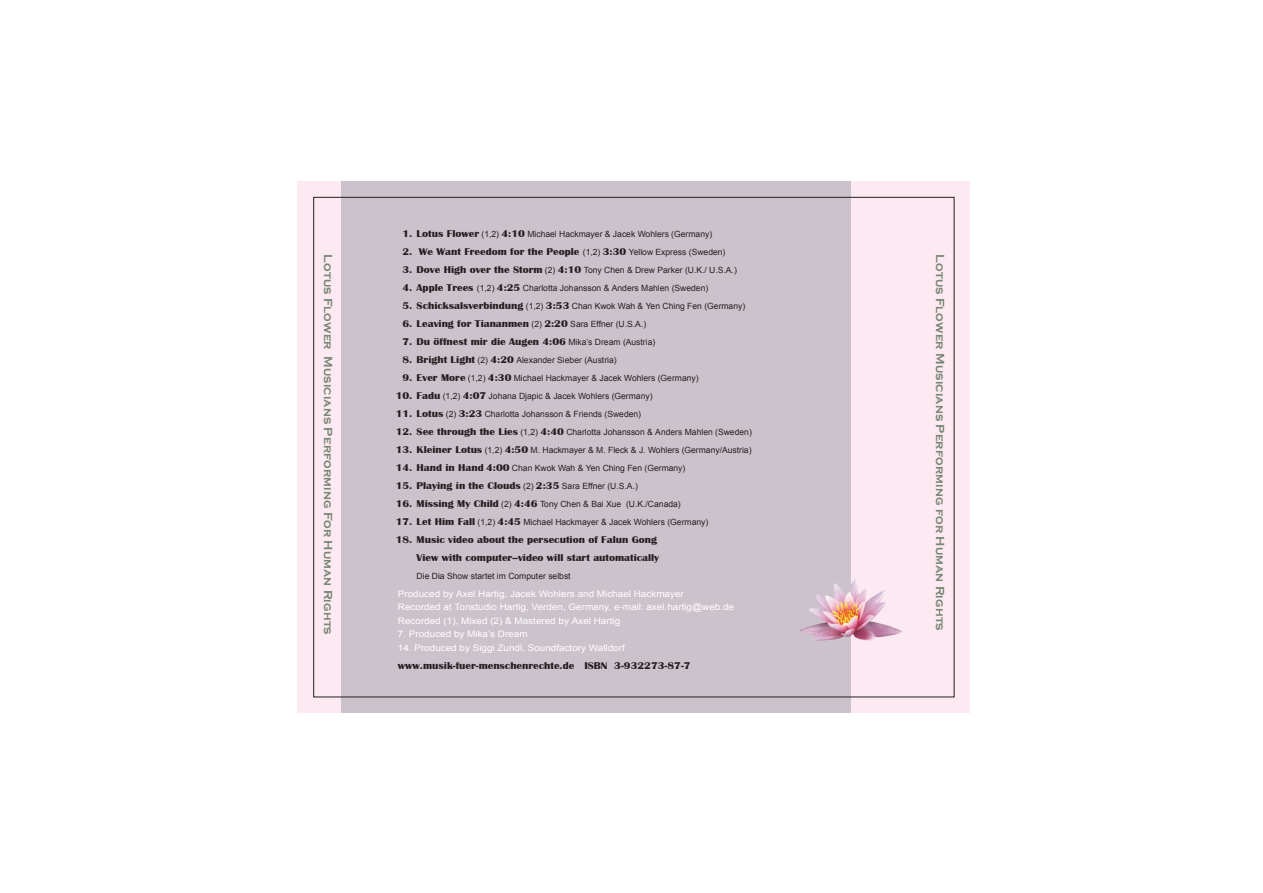
<style>
.page{position:relative;width:1263px;height:893px;background:#fff}
.page>*{position:absolute;margin:0;border:0;box-sizing:border-box;transform-origin:0 0}
.t1{font:700 12px "Copperplate Gothic";letter-spacing:.01em;color:#778573}
.t2{font:700 10.05px/18px "Britannic";color:#231f20;text-align:right;scale:1.1 1}
.t3{font:9px/13.5px "Arial";color:#fff;scale:1.1 1}
.t4{font:8.55px/18px "Arial";color:#231f20}
.s1{font-family:"Britannic";font-weight:700;font-size:10.05px}
.s2{font-family:"Arial";font-weight:400;font-size:8.55px}
</style>
<div class="page">
<div style="left:314px;top:181px;width:640px;height:532px;background:#ccc2cb"></div>
<div style="left:851px;top:181px;width:118px;height:532px;background:#fce9f1"></div>
<div style="left:298px;top:181px;width:43px;height:532px;background:#fce9f1"></div>
<img style="left:800px;top:579px;width:102px;height:61px">
<h1 class="t1" style="left:335px;top:254px;width:382px;rotate:90deg">Lotus Flower Musicians Performing For Human Rights</h1>
<p class="t4" style="left:417px;top:225px;width:297px"><span class="s1">Lotus Flower</span> (1,2) <span class="s1">4:10</span> Michael Hackmayer &amp; Jacek Wohlers (Germany)</p>
<p class="t2" style="left:419px;top:242px;width:280px">We Want Freedom for the People <span class="s2">(1,2)</span> 3:30 <span class="s2">Yellow Express (Sweden)</span></p>
<p class="t4" style="left:417px;top:261px;width:330px"><span class="s1">Dove High over the Storm</span> (2) <span class="s1">4:10</span> Tony Chen &amp; Drew Parker (U.K./ U.S.A.)<br><span class="s1">Apple Trees</span> (1,2) <span class="s1">4:25</span> Charlotta Johansson &amp; Anders Mahlen (Sweden)<br><span class="s1">Schicksalsverbindung</span> (1,2) <span class="s1">3:53</span> Chan Kwok Wah &amp; Yen Ching Fen (Germany)</p>
<p class="t2" style="left:402px;top:314px;width:223px">6. Leaving for Tiananmen <span class="s2">(2)</span> 2:20 <span class="s2">Sara Effner (U.S.A.)</span></p>
<p class="t2" style="left:402px;top:332px;width:231px">7. Du öffnest mir die Augen 4:06 <span class="s2">Mika’s Dream (Austria)</span></p>
<p class="t4" style="left:417px;top:351px;width:337px"><span class="s1">Bright Light</span> (2) <span class="s1">4:20</span> Alexander Sieber (Austria)<br><span class="s1">Ever More</span> (1,2) <span class="s1">4:30</span> Michael Hackmayer &amp; Jacek Wohlers (Germany)<br><span class="s1">Fadu</span> (1,2) <span class="s1">4:07</span> Johana Djapic &amp; Jacek Wohlers (Germany)<br><span class="s1">Lotus</span> (2) <span class="s1">3:23</span> Charlotta Johansson &amp; Friends (Sweden)<br><span class="s1">See through the Lies</span> (1,2) <span class="s1">4:40</span> Charlotta Johansson &amp; Anders Mahlen (Sweden)<br><span class="s1">Kleiner Lotus</span> (1,2) <span class="s1">4:50</span> M. Hackmayer &amp; M. Fleck &amp; J. Wohlers (Germany/Austria)<br><span class="s1">Hand in Hand 4:00</span> Chan Kwok Wah &amp; Yen Ching Fen (Germany)</p>
<p class="t2" style="left:396px;top:476px;width:222px">15. Playing in the Clouds <span class="s2">(2)</span> 2:35 <span class="s2">Sara Effner (U.S.A.)</span></p>
<p class="t4" style="left:417px;top:495px;width:293px"><span class="s1">Missing My Child</span> (2) <span class="s1">4:46</span> Tony Chen &amp; Bai Xue (U.K./Canada)<br><span class="s1">Let Him Fall</span> (1,2) <span class="s1">4:45</span> Michael Hackmayer &amp; Jacek Wohlers (Germany)</p>
<p class="t2" style="left:396px;top:530px;width:241px">18. Music video about the persecution of Falun Gong<br>View with computer--video will start automatically</p>
<p class="t4" style="left:417px;top:567px;width:156px">Die Dia Show startet im Computer selbst</p>
<p class="t2" style="left:402px;top:225px;width:11px;text-align:justify">1.<br>2.<br>3.<br>4.<br>5.</p>
<p class="t2" style="left:396px;top:351px;width:17px">8.<br>9.<br>10.<br>11.<br>12.<br>13.<br>14.</p>
<p class="t2" style="left:396px;top:495px;width:17px;text-align:left">16.<br>17.</p>
<p class="t3" style="left:398px;top:587px;width:307px">Produced by Axel Hartig, Jacek Wohlers and Michael Hackmayer<br>Recorded at Tonstudio Hartig, Verden, Germany, e-mail: axel.hartig@web.de<br>Recorded (1), Mixed (2) &amp; Mastered by Axel Hartig</p>
<p class="t3" style="left:398px;top:627px;width:119px">7. Produced by Mika’s Dream</p>
<p class="t3" style="left:398px;top:641px;width:208px">14. Produced by Siggi Zundl, Soundfactory Walldorf</p>
<p class="t2" style="left:398px;top:657px;width:268px">www.musik-fuer-menschenrechte.de ISBN 3-932273-87-7</p>
<h1 class="t1" style="left:947px;top:254px;width:378px;rotate:90deg">Lotus Flower Musicians Performing for Human Rights</h1>
</div>
